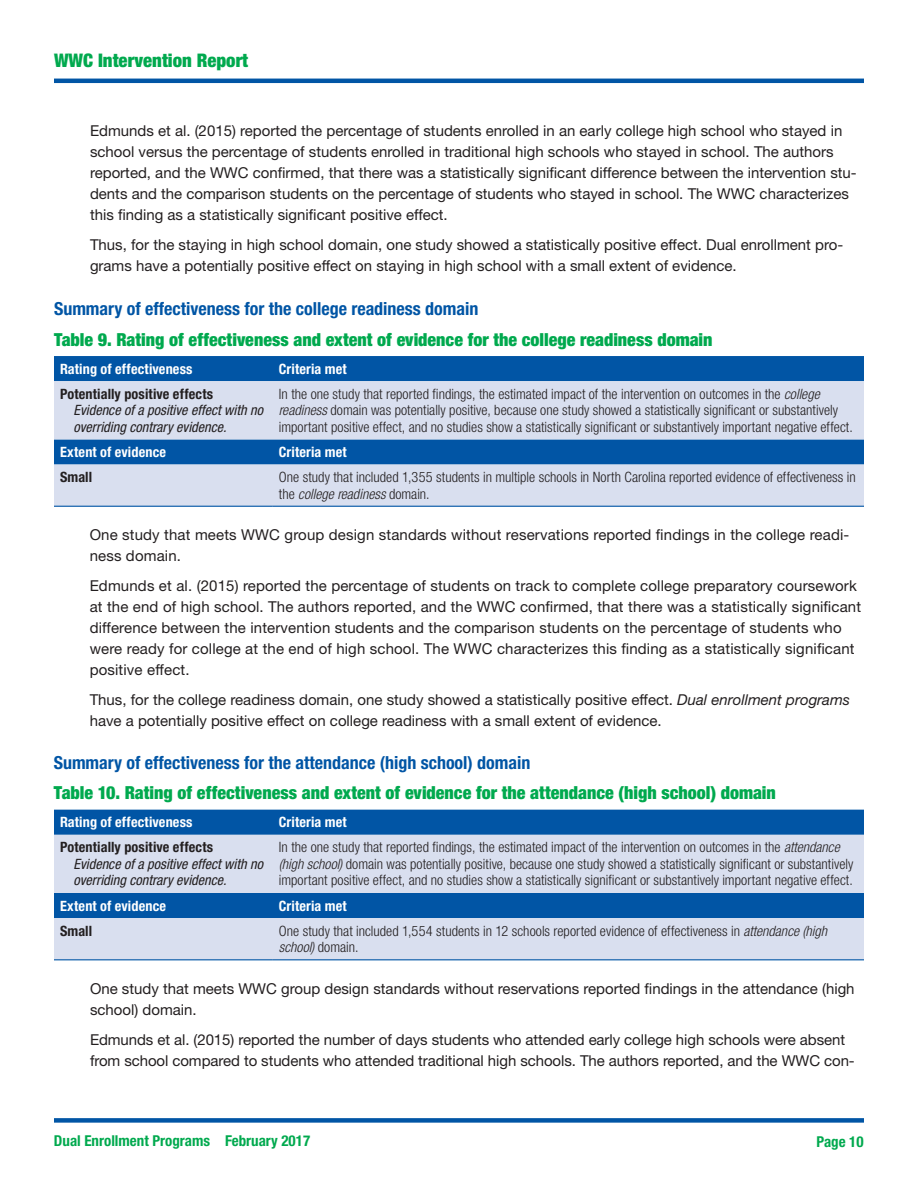
<style>
.page{position:relative;width:918px;height:1188px;background:#fff}
.page>*{position:absolute;margin:0;border:0;box-sizing:border-box;transform-origin:0 0}
.t1{font:900 condensed 18.75px "Helvetica Neue LT Std";color:#00a94e}
.t2{font:900 condensed 18px "Helvetica Neue LT Std";color:#00a94e}
.t3{font:700 condensed 18px "Helvetica Neue LT Std";color:#0155a5}
.t4{font:15px/21px "Helvetica Neue LT Std";color:#231f20}
.t5{font:700 condensed 15px "Helvetica Neue LT Std";color:#00a94e}
.t6{font:300 condensed 14.25px/16.5px "Helvetica Neue LT Std";letter-spacing:.005em;color:#231f20}
.t7{font:700 condensed 14.25px "Helvetica Neue LT Std";letter-spacing:.01em;color:#fff}
.t8{font:italic condensed 14.25px/16.5px "Helvetica Neue LT Std";color:#231f20}
.t9{font:700 condensed 14.25px "Helvetica Neue LT Std";letter-spacing:.01em;color:#231f20}
.s1{font-style:italic}
</style>
<div class="page">
<div style="left:54px;top:1118px;width:810px;height:5px;background:#0155a5"></div>
<hr style="left:54px;top:79px;width:810px;height:4px;background:#0155a5">
<div style="left:54px;top:356px;width:810px;height:25px;background:#0155a5"></div>
<svg style="left:54px;top:381px;width:810px;height:125px;background:#adc3e0"></svg>
<hr style="left:54px;top:506px;width:219px;height:1px;background:#0155a5">
<hr style="left:273px;top:506px;width:591px;height:1px;background:#0155a5">
<div style="left:54px;top:810px;width:810px;height:25px;background:#0155a5"></div>
<svg style="left:54px;top:835px;width:810px;height:124px;background:#adc3e0"></svg>
<hr style="left:54px;top:959px;width:219px;height:1px;background:#0155a5">
<hr style="left:273px;top:959px;width:591px;height:1px;background:#0155a5">
<p class="t1" style="left:54px;top:49px;width:196px">WWC Intervention Report</p>
<p class="t4" style="left:90px;top:120px;width:768px">Edmunds et al. (2015) reported the percentage of students enrolled in an early college high school who stayed in school versus the percentage of students enrolled in traditional high schools who stayed in school. The authors reported, and the WWC confirmed, that there was a statistically significant difference between the intervention stu&shy;dents and the comparison students on the percentage of students who stayed in school. The WWC characterizes this finding as a statistically significant positive effect.</p>
<p class="t4" style="left:90px;top:234px;width:755px">Thus, for the staying in high school domain, one study showed a statistically positive effect. Dual enrollment pro&shy;grams have a potentially positive effect on staying in high school with a small extent of evidence.</p>
<p class="t3" style="left:54px;top:297px;width:426px">Summary of effectiveness for the college readiness domain</p>
<p class="t2" style="left:54px;top:328px;width:660px">Table 9. Rating of effectiveness and extent of evidence for the college readiness domain</p>
<p class="t7" style="left:60px;top:360px;width:134px">Rating of effectiveness</p>
<p class="t7" style="left:279px;top:360px;width:69px">Criteria met</p>
<p class="t9" style="left:60px;top:385px;width:155px">Potentially positive effects</p>
<p class="t8" style="left:73px;top:402px;width:191px">Evidence of a positive effect with no overriding contrary evidence.</p>
<p class="t6" style="left:279px;top:385px;width:576px">In the one study that reported findings, the estimated impact of the intervention on outcomes in the <span class="s1">college readiness</span> domain was potentially positive, because one study showed a statistically significant or substantively important positive effect, and no studies show a statistically significant or substantively important negative effect.</p>
<p class="t7" style="left:60px;top:443px;width:108px">Extent of evidence</p>
<p class="t7" style="left:279px;top:443px;width:69px">Criteria met</p>
<p class="t9" style="left:60px;top:469px;width:34px">Small</p>
<p class="t6" style="left:279px;top:469px;width:578px">One study that included 1,355 students in multiple schools in North Carolina reported evidence of effectiveness in the <span class="s1">college readiness</span> domain.</p>
<p class="t4" style="left:90px;top:524px;width:761px">One study that meets WWC group design standards without reservations reported findings in the college readi&shy;ness domain.</p>
<p class="t4" style="left:90px;top:575px;width:773px">Edmunds et al. (2015) reported the percentage of students on track to complete college preparatory coursework at the end of high school. The authors reported, and the WWC confirmed, that there was a statistically significant difference between the intervention students and the comparison students on the percentage of students who were ready for college at the end of high school. The WWC characterizes this finding as a statistically significant positive effect.</p>
<p class="t4" style="left:90px;top:689px;width:762px">Thus, for the college readiness domain, one study showed a statistically positive effect. <span class="s1">Dual enrollment programs </span>have a potentially positive effect on college readiness with a small extent of evidence.</p>
<p class="t3" style="left:54px;top:752px;width:478px">Summary of effectiveness for the attendance (high school) domain</p>
<p class="t2" style="left:54px;top:782px;width:723px">Table 10. Rating of effectiveness and extent of evidence for the attendance (high school) domain</p>
<p class="t7" style="left:60px;top:814px;width:134px">Rating of effectiveness</p>
<p class="t7" style="left:279px;top:814px;width:69px">Criteria met</p>
<p class="t9" style="left:60px;top:839px;width:155px">Potentially positive effects</p>
<p class="t8" style="left:73px;top:856px;width:191px">Evidence of a positive effect with no overriding contrary evidence.</p>
<p class="t6" style="left:279px;top:839px;width:576px">In the one study that reported findings, the estimated impact of the intervention on outcomes in the <span class="s1">attendance (high school)</span> domain was potentially positive, because one study showed a statistically significant or substantively important positive effect, and no studies show a statistically significant or substantively important negative effect.</p>
<p class="t7" style="left:60px;top:897px;width:108px">Extent of evidence</p>
<p class="t7" style="left:279px;top:897px;width:69px">Criteria met</p>
<p class="t9" style="left:60px;top:922px;width:34px">Small</p>
<p class="t6" style="left:279px;top:922px;width:550px">One study that included 1,554 students in 12 schools reported evidence of effectiveness in <span class="s1">attendance (high school)</span> domain.</p>
<p class="t4" style="left:90px;top:977px;width:766px">One study that meets WWC group design standards without reservations reported findings in the attendance (high school) domain.</p>
<p class="t4" style="left:90px;top:1028px;width:766px">Edmunds et al. (2015) reported the number of days students who attended early college high schools were absent from school compared to students who attended traditional high schools. The authors reported, and the WWC con-</p>
<p class="t5" style="left:54px;top:1132px;width:258px">Dual Enrollment Programs February 2017</p>
<p class="t5" style="left:817px;top:1132px;width:49px">Page 10</p>
</div>
